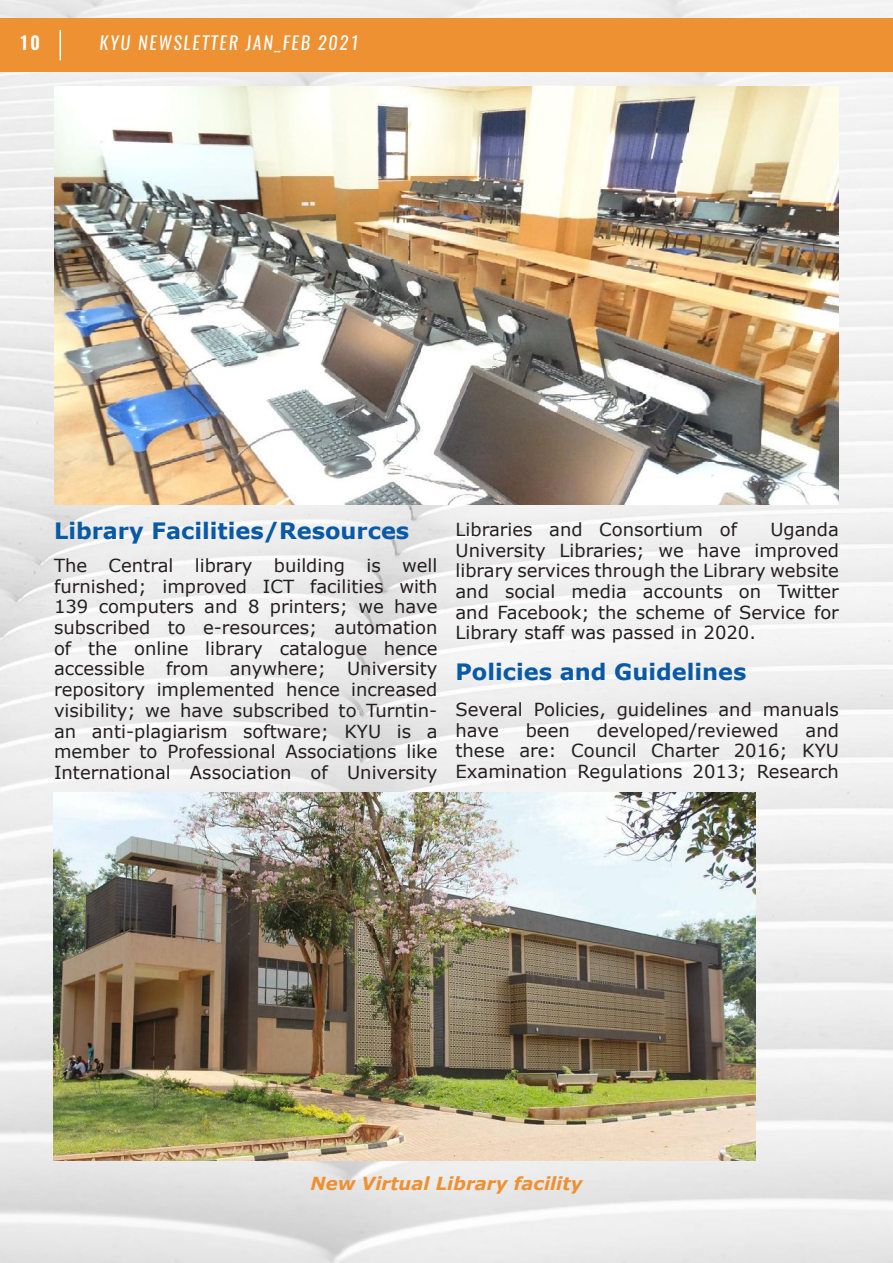
<style>
.page{position:relative;width:893px;height:1263px;background:#fff}
.page>*{position:absolute;margin:0;border:0;box-sizing:border-box;transform-origin:0 0}
.t1{font:700 22.5px "Verdana";color:#0859a6}
.t2{font:18px/20.7px "Verdana";color:#231f20;text-align:justify}
.t3{font:italic 700 18px "Verdana";color:#ee9132}
.t4{font:italic 18px "Oswald";letter-spacing:.1em;color:#fff}
.t5{font:600 18px "Oswald";color:#fff}
</style>
<div class="page">
<img style="left:0;top:0;width:893px;height:1263px">
<div style="left:0;top:18px;width:893px;height:54px;background:#ee9132"></div>
<hr style="left:60px;top:30px;width:1px;height:30px;background:#fff">
<img style="left:54px;top:87px;width:785px;height:417px">
<img style="left:54px;top:792px;width:702px;height:368px">
<p class="t5" style="left:20px;top:30px;width:22px">10</p>
<p class="t4" style="left:99px;top:30px;width:261px">KYU NEWSLETTER JAN_FEB 2021</p>
<p class="t1" style="left:54px;top:515px;width:357px">Library Facilities/Resources</p>
<p class="t2" style="left:54px;top:555px;width:385px">The Central library building is well furnished; improved ICT facilities with 139 computers and 8 printers; we have subscribed to e-resources; automation of the online library catalogue hence accessible from anywhere; University repository implemented hence increased visibility; we have subscribed to Turntin&shy;an anti-plagiarism software; KYU is a member to Professional Associations like International Association of University</p>
<p class="t2" style="left:455px;top:519px;width:283px">Libraries and Consortium of</p>
<p class="t2" style="left:455px;top:519px;width:385px;text-indent:315px">Uganda University Libraries; we have improved library services through the Library website and social media accounts on Twitter and Facebook; the scheme of Service for Library staff was passed in 2020.</p>
<p class="t1" style="left:455px;top:656px;width:293px">Policies and Guidelines</p>
<p class="t2" style="left:455px;top:699px;width:385px">Several Policies, guidelines and manuals have</p>
<p class="t2" style="left:455px;top:719px;width:385px;text-indent:350px">and these are: Council Charter 2016; KYU Examination Regulations 2013; Research</p>
<p class="t2" style="left:526px;top:719px;width:46px">been</p>
<p class="t2" style="left:597px;top:719px;width:183px">developed/reviewed</p>
<p class="t3" style="left:311px;top:1170px;width:273px">New Virtual Library facility</p>
</div>
